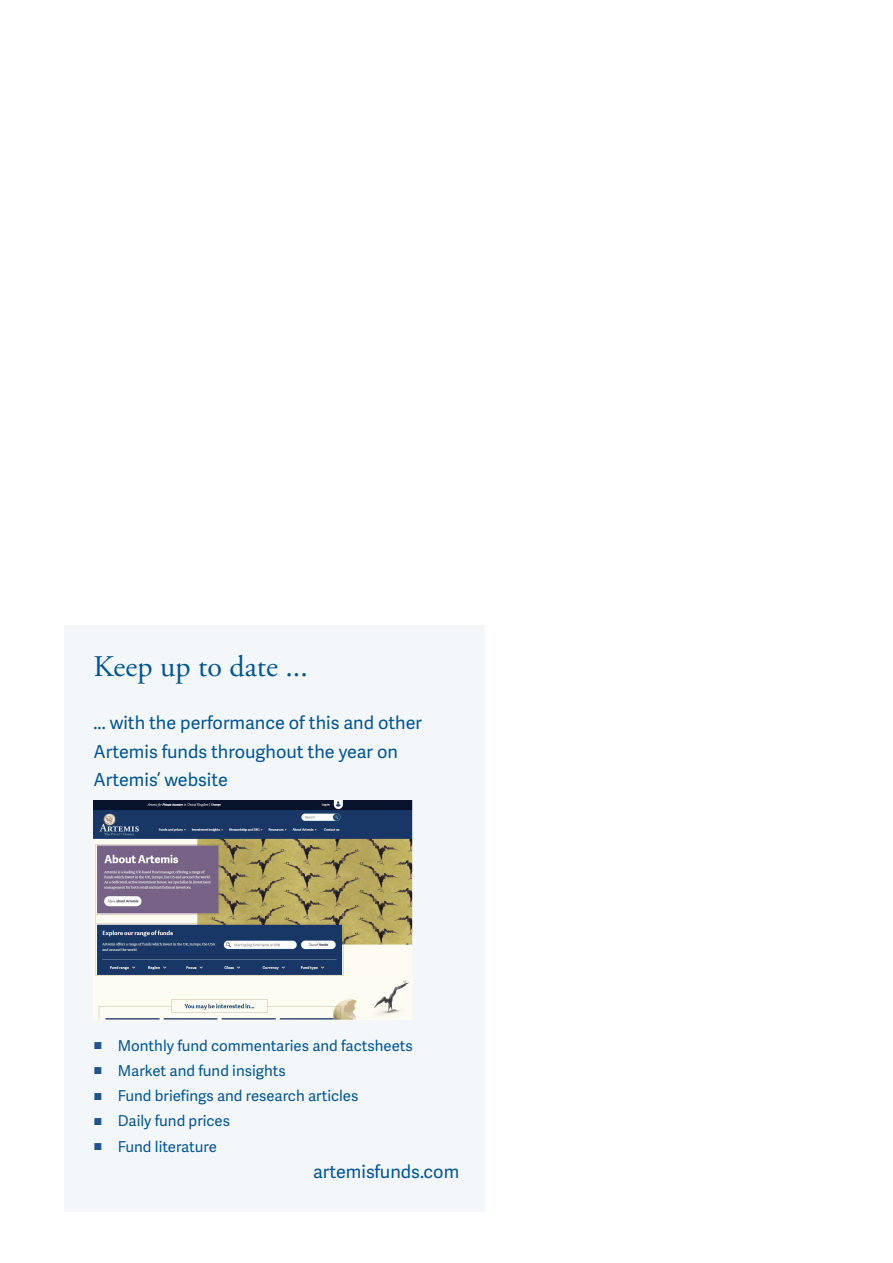
<style>
.page{position:relative;width:893px;height:1263px;background:#fff}
.page>*{position:absolute;margin:0;border:0;box-sizing:border-box;transform-origin:0 0}
.ShadedHeader{font:30px "Adobe Garamond Pro";color:#005595}
.ShadedText{font:18px/28.5px "Adelle Sans";color:#005595}
.ShadedWebsite{font:18px "Adelle Sans";color:#005595}
.t1{font:15px "Adelle Sans";color:#005595}
.s1{font-family:"Arial";color:#1d5693}
</style>
<div class="page">
<div style="left:64px;top:625px;width:421px;height:89px;background:#f4f7fa"></div>
<div style="left:64px;top:686px;width:421px;height:134px;background:#f4f7fa"></div>
<div style="left:64px;top:729px;width:421px;height:358px;background:#f4f7fa"></div>
<div style="left:64px;top:1085px;width:421px;height:75px;background:#f4f7fa"></div>
<div style="left:64px;top:1134px;width:421px;height:78px;background:#f4f7fa"></div>
<img style="left:94px;top:800px;width:318px;height:219px">
<p class="ShadedHeader" style="left:94px;top:649px;width:216px">Keep up to date ...</p>
<p class="ShadedText" style="left:94px;top:709px;width:330px">... with the performance of this and other<br>Artemis funds throughout the year on<br>Artemis’ website</p>
<p class="t1" style="left:94px;top:1037px;width:321px"><span class="s1">■</span> Monthly fund commentaries and factsheets</p>
<p class="t1" style="left:94px;top:1062px;width:194px"><span class="s1">■</span> Market and fund insights</p>
<p class="t1" style="left:94px;top:1087px;width:266px"><span class="s1">■</span> Fund briefings and research articles</p>
<p class="t1" style="left:94px;top:1112px;width:138px"><span class="s1">■</span> Daily fund prices</p>
<p class="t1" style="left:94px;top:1138px;width:125px"><span class="s1">■</span> Fund literature</p>
<p class="ShadedWebsite" style="left:313px;top:1161px;width:148px">artemisfunds.com</p>
</div>
